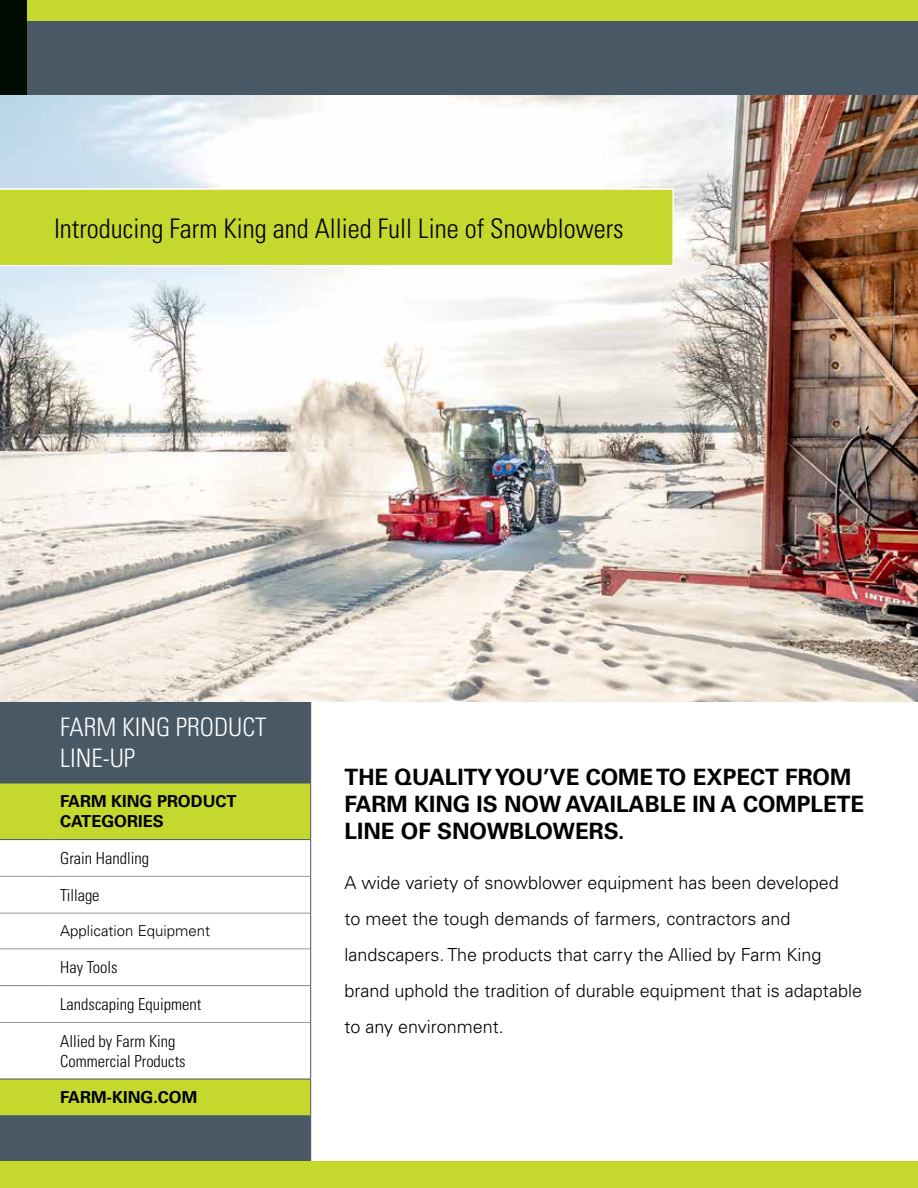
<style>
.page{position:relative;width:918px;height:1188px;background:#fff}
.page>*{position:absolute;margin:0;border:0;box-sizing:border-box;transform-origin:0 0}
.t1{font:300 condensed 27px "Univers LT Std";color:#000}
.t2{font:300 condensed 25.5px/30.6px "Univers LT Std";color:#fff}
.t3{font:700 22.5px/27px "Univers LT Std";color:#000}
.t4{font:300 18px/36px "Univers LT Std";color:#000}
.t5{font:300 condensed 16.5px/19.8px "Univers LT Std";color:#000}
.t6{font:700 16.5px/19.8px "Univers LT Std";color:#000}
.t7{font:300 15px "Univers LT Std";color:#000}
</style>
<div class="page">
<img style="left:0;top:94px;width:918px;height:608px">
<div style="left:0;top:188px;width:674px;height:78px;background:#c4d82e"></div>
<div style="left:0;top:702px;width:310px;height:81px;background:#485865"></div>
<div style="left:0;top:784px;width:310px;height:332px;background:#c4d82e"></div>
<svg style="left:0;top:840px;width:310px;height:239px"></svg>
<div style="left:0;top:1117px;width:310px;height:44px;background:#485865"></div>
<hr style="left:0;top:876px;width:54px;height:1px;background:#939598">
<hr style="left:54px;top:876px;width:256px;height:1px;background:#939598">
<hr style="left:0;top:913px;width:54px;height:1px;background:#939598">
<hr style="left:54px;top:913px;width:256px;height:1px;background:#939598">
<hr style="left:0;top:949px;width:54px;height:1px;background:#939598">
<hr style="left:54px;top:949px;width:256px;height:1px;background:#939598">
<hr style="left:0;top:1022px;width:54px;height:1px;background:#939598">
<hr style="left:54px;top:1022px;width:256px;height:1px;background:#939598">
<hr style="left:0;top:985px;width:54px;height:1px;background:#808285">
<hr style="left:54px;top:985px;width:256px;height:1px;background:#808285">
<hr style="left:0;top:783px;width:54px;height:1px;background:#485865">
<hr style="left:54px;top:783px;width:257px;height:1px;background:#485865">
<hr style="left:0;top:1116px;width:54px;height:1px;background:#485865">
<hr style="left:54px;top:1116px;width:257px;height:1px;background:#485865">
<hr style="left:0;top:839px;width:54px;height:1px;background:#485865">
<hr style="left:54px;top:839px;width:257px;height:1px;background:#485865">
<hr style="left:0;top:1079px;width:54px;height:1px;background:#485865">
<hr style="left:54px;top:1079px;width:257px;height:1px;background:#485865">
<hr style="left:310px;top:702px;width:1px;height:81px;background:#485865">
<hr style="left:310px;top:783px;width:1px;height:56px;background:#485865">
<hr style="left:310px;top:840px;width:1px;height:36px;background:#485865">
<hr style="left:310px;top:876px;width:1px;height:37px;background:#485865">
<hr style="left:310px;top:913px;width:1px;height:36px;background:#485865">
<hr style="left:310px;top:949px;width:1px;height:37px;background:#485865">
<hr style="left:310px;top:986px;width:1px;height:36px;background:#485865">
<hr style="left:310px;top:1022px;width:1px;height:57px;background:#485865">
<hr style="left:310px;top:1079px;width:1px;height:37px;background:#485865">
<hr style="left:310px;top:1116px;width:1px;height:72px;background:#485865">
<hr style="left:917px;top:99px;width:1px;height:1057px;background:#485865">
<div style="left:0;top:0;width:918px;height:94px;background:#485865"></div>
<div style="left:0;top:0;width:918px;height:20px;background:#c4d82e"></div>
<div style="left:0;top:0;width:27px;height:94px;background:#010c03"></div>
<div style="left:0;top:1161px;width:918px;height:27px;background:#c4d82e"></div>
<h1 class="t1" style="left:54px;top:212px;width:571px">Introducing Farm King and Allied Full Line of Snowblowers</h1>
<h2 class="t2" style="left:60px;top:712px;width:208px">FARM KING PRODUCT<br>LINE-UP</h2>
<p class="t6" style="left:60px;top:792px;width:178px">FARM KING PRODUCT<br>CATEGORIES</p>
<p class="t5" style="left:60px;top:848px;width:90px">Grain Handling</p>
<p class="t5" style="left:60px;top:885px;width:41px">Tillage</p>
<p class="t7" style="left:60px;top:922px;width:152px">Application Equipment</p>
<p class="t5" style="left:60px;top:958px;width:59px">Hay Tools</p>
<p class="t5" style="left:60px;top:994px;width:143px">Landscaping Equipment</p>
<p class="t5" style="left:60px;top:1031px;width:127px">Allied by Farm King<br>Commercial Products</p>
<p class="t6" style="left:60px;top:1088px;width:139px">FARM-KING.COM</p>
<p class="t3" style="left:345px;top:764px;width:521px">THE QUALITY YOU’VE COME TO EXPECT FROM<br>FARM KING IS NOW AVAILABLE IN A COMPLETE<br>LINE OF SNOWBLOWERS.</p>
<p class="t4" style="left:345px;top:864px;width:519px">A wide variety of snowblower equipment has been developed<br>to meet the tough demands of farmers, contractors and landscapers. The products that carry the Allied by Farm King brand uphold the tradition of durable equipment that is adaptable to any environment.</p>
</div>
